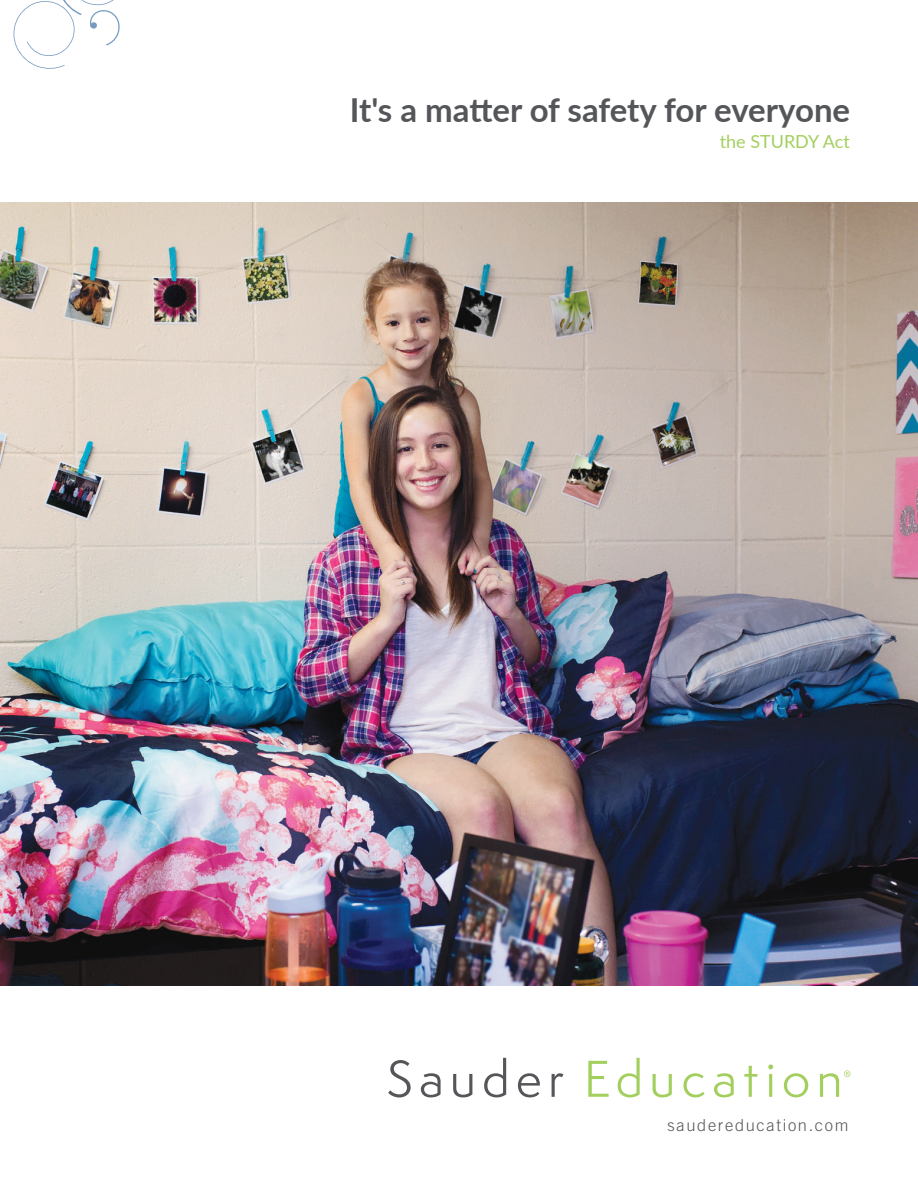
<style>
.page{position:relative;width:918px;height:1188px;background:#fff}
.page>*{position:absolute;margin:0;border:0;box-sizing:border-box;transform-origin:0 0}
.Product_Name_Heading_Right_Aligned{font:700 33px "Lato";letter-spacing:-.005em;color:#54565a}
.Product_Category_Right_Aligned{font:18px "Lato";color:#a3cf5e}
.Body_Copy{font:300 16.5px "Trade Gothic LT Std";letter-spacing:.1em;color:#55565a}
</style>
<div class="page">
<svg style="left:388px;top:1060px;width:23px;height:37px"></svg>
<svg style="left:421px;top:1073px;width:20px;height:24px"></svg>
<svg style="left:453px;top:1074px;width:19px;height:23px"></svg>
<svg style="left:484px;top:1058px;width:22px;height:39px"></svg>
<svg style="left:518px;top:1073px;width:22px;height:24px"></svg>
<svg style="left:552px;top:1073px;width:11px;height:24px"></svg>
<svg style="left:588px;top:1061px;width:21px;height:36px"></svg>
<svg style="left:618px;top:1058px;width:22px;height:39px"></svg>
<svg style="left:653px;top:1074px;width:19px;height:23px"></svg>
<svg style="left:683px;top:1073px;width:22px;height:24px"></svg>
<svg style="left:714px;top:1073px;width:20px;height:24px"></svg>
<svg style="left:744px;top:1066px;width:13px;height:31px"></svg>
<svg style="left:768px;top:1065px;width:5px;height:32px"></svg>
<svg style="left:784px;top:1073px;width:24px;height:24px"></svg>
<svg style="left:820px;top:1070px;width:30px;height:27px"></svg>
<svg style="left:13px;top:0;width:107px;height:69px"></svg>
<img style="left:0;top:202px;width:918px;height:784px">
<p class="Product_Name_Heading_Right_Aligned" style="left:350px;top:86px;width:502px">It's a matter of safety for everyone</p>
<h1 class="Product_Category_Right_Aligned" style="left:720px;top:129px;width:132px">the STURDY Act</h1>
<p class="Body_Copy" style="left:668px;top:1116px;width:182px">saudereducation.com</p>
</div>
